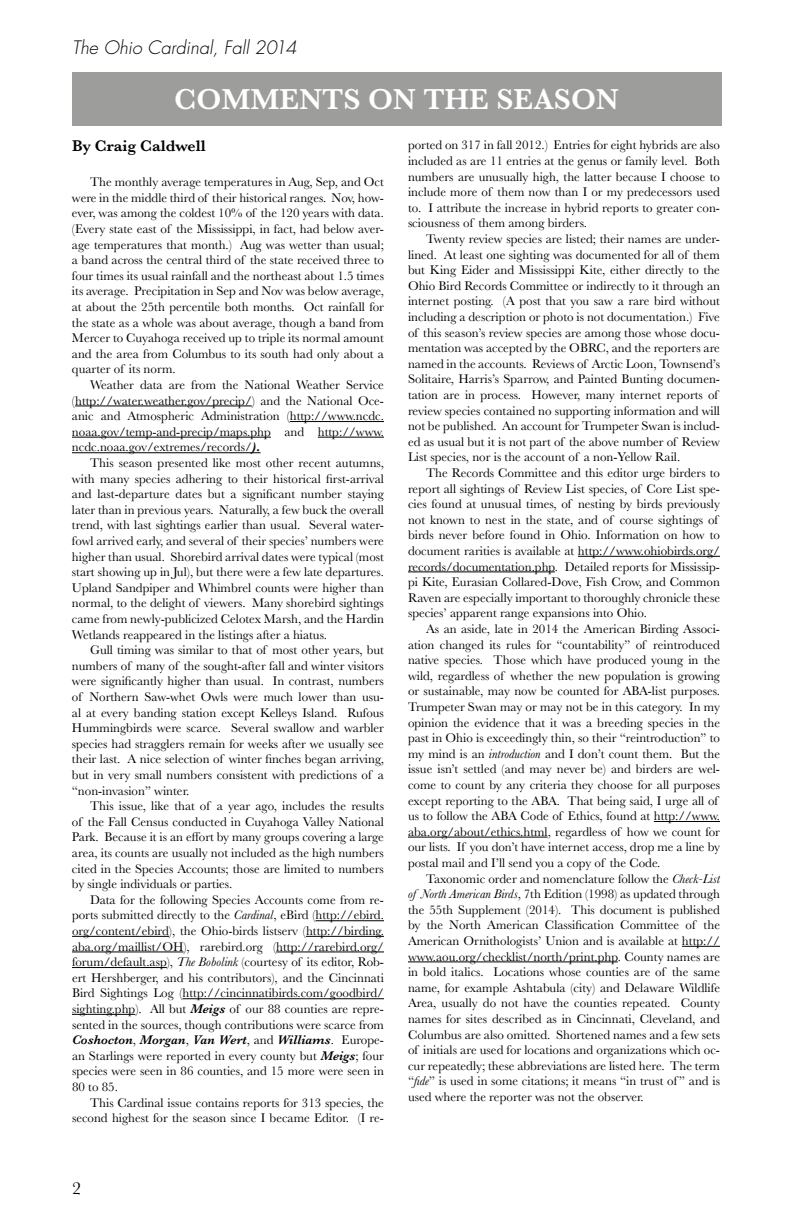
<style>
.page{position:relative;width:792px;height:1224px;background:#fff}
.page>*{position:absolute;margin:0;border:0;box-sizing:border-box;transform-origin:0 0}
.t1{font:600 30px "Baskerville";color:#fff}
.t2{font:italic 300 18px "Futura Std";color:#000}
.t3{font:18px "Baskerville";color:#000}
.t4{font:600 16px "Baskerville";color:#000}
.t5{font:13px/15.6px "Baskerville";color:#000;text-align:justify}
.s1{font-weight:700;font-style:italic}
.s2{font-style:italic}
.s3{font-weight:600;font-style:italic}
</style>
<div class="page">
<div style="left:72px;top:72px;width:649px;height:54px;background:#9d9d9c"></div>
<hr style="left:75px;top:406px;width:177px;height:1px;background:#000">
<hr style="left:290px;top:421px;width:94px;height:1px;background:#000">
<hr style="left:72px;top:437px;width:199px;height:1px;background:#000">
<hr style="left:318px;top:437px;width:66px;height:1px;background:#000">
<hr style="left:72px;top:452px;width:189px;height:1px;background:#000">
<hr style="left:316px;top:920px;width:68px;height:1px;background:#000">
<hr style="left:72px;top:936px;width:97px;height:1px;background:#000">
<hr style="left:306px;top:936px;width:78px;height:1px;background:#000">
<hr style="left:72px;top:952px;width:111px;height:1px;background:#000">
<hr style="left:276px;top:952px;width:108px;height:1px;background:#000">
<hr style="left:72px;top:967px;width:95px;height:1px;background:#000">
<hr style="left:183px;top:998px;width:201px;height:1px;background:#000">
<hr style="left:72px;top:1014px;width:63px;height:1px;background:#000">
<hr style="left:578px;top:556px;width:142px;height:1px;background:#000">
<hr style="left:408px;top:572px;width:147px;height:1px;background:#000">
<hr style="left:654px;top:821px;width:66px;height:1px;background:#000">
<hr style="left:408px;top:837px;width:140px;height:1px;background:#000">
<hr style="left:682px;top:946px;width:38px;height:1px;background:#000">
<hr style="left:408px;top:962px;width:210px;height:1px;background:#000">
<h2 class="t2" style="left:72px;top:37px;width:226px">The Ohio Cardinal, Fall 2014</h2>
<h1 class="t1" style="left:174px;top:78px;width:446px">COMMENTS ON THE SEASON</h1>
<p class="t4" style="left:72px;top:135px;width:135px">By Craig Caldwell</p>
<p class="t5" style="left:72px;top:174px;width:314px;text-indent:18px">The monthly average temperatures in Aug, Sep, and Oct were in the middle third of their historical ranges. Nov, how&shy;ever, was among the coldest 10% of the 120 years with data. (Every state east of the Mississippi, in fact, had below aver&shy;age temperatures that month.) Aug was wetter than usual; a band across the central third of the state received three to four times its usual rainfall and the northeast about 1.5 times its average. Precipitation in Sep and Nov was below average, at about the 25th percentile both months. Oct rainfall for the state as a whole was about average, though a band from Mercer to Cuyahoga received up to triple its normal amount and the area from Columbus to its south had only about a quarter of its norm.</p>
<p class="t5" style="left:72px;top:377px;width:314px;text-indent:18px">Weather data are from the National Weather Service (http://water.weather.gov/precip/) and the National Oce&shy;anic and Atmospheric Administration (http://www.ncdc. noaa.gov/temp-and-precip/maps.php and http://www. ncdc.noaa.gov/extremes/records/<span class="s1">).</span></p>
<p class="t5" style="left:72px;top:455px;width:314px;text-indent:18px">This season presented like most other recent autumns, with many species adhering to their historical first-arrival and last-departure dates but a significant number staying later than in previous years. Naturally, a few buck the overall trend, with last sightings earlier than usual. Several water&shy;fowl arrived early, and several of their species’ numbers were higher than usual. Shorebird arrival dates were typical (most start showing up in Jul), but there were a few late departures.<br>Upland Sandpiper and Whimbrel counts were higher than normal, to the delight of viewers. Many shorebird sightings came from newly-publicized Celotex Marsh, and the Hardin Wetlands reappeared in the listings after a hiatus.</p>
<p class="t5" style="left:72px;top:642px;width:314px;text-indent:18px">Gull timing was similar to that of most other years, but numbers of many of the sought-after fall and winter visitors were significantly higher than usual. In contrast, numbers of Northern Saw-whet Owls were much lower than usu&shy;al at every banding station except Kelleys Island. Rufous Hummingbirds were scarce. Several swallow and warbler species had stragglers remain for weeks after we usually see their last. A nice selection of winter finches began arriving, but in very small numbers consistent with predictions of a “non-invasion” winter.</p>
<p class="t5" style="left:72px;top:798px;width:314px;text-indent:18px">This issue, like that of a year ago, includes the results of the Fall Census conducted in Cuyahoga Valley National Park. Because it is an effort by many groups covering a large area, its counts are usually not included as the high numbers cited in the Species Accounts; those are limited to numbers by single individuals or parties.</p>
<p class="t5" style="left:72px;top:892px;width:314px;text-indent:18px">Data for the following Species Accounts come from re&shy;ports submitted directly to the <span class="s2">Cardinal</span>, eBird (http://ebird. org/content/ebird), the Ohio-birds listserv (http://birding. aba.org/maillist/OH), rarebird.org (http://rarebird.org/ forum/default.asp), <span class="s2">The Bobolink</span> (courtesy of its editor, Rob&shy;ert Hershberger, and his contributors), and the Cincinnati Bird Sightings Log (http://cincinnatibirds.com/goodbird/ sighting.php). All but <span class="s3">Meigs</span> of our 88 counties are repre&shy;sented in the sources, though contributions were scarce from <span class="s3">Coshocton</span>, <span class="s3">Morgan</span>, <span class="s3">Van Wert</span>, and <span class="s3">Williams</span>. Europe&shy;an Starlings were reported in every county but <span class="s3">Meigs</span>; four species were seen in 86 counties, and 15 more were seen in 80 to 85.</p>
<p class="t5" style="left:72px;top:1095px;width:314px;text-align:right">This Cardinal issue contains reports for 313 species, the second highest for the season since I became Editor. (I re-</p>
<p class="t5" style="left:408px;top:138px;width:314px">ported on 317 in fall 2012.) Entries for eight hybrids are also included as are 11 entries at the genus or family level. Both numbers are unusually high, the latter because I choose to include more of them now than I or my predecessors used to. I attribute the increase in hybrid reports to greater con&shy;sciousness of them among birders.</p>
<p class="t5" style="left:408px;top:231px;width:314px;text-align:left;text-indent:18px">Twenty review species are listed; their names are under&shy;lined. At least one sighting was documented for all of them but King Eider and Mississippi Kite, either directly to the Ohio Bird Records Committee or indirectly to it through an internet posting. (A post that you saw a rare bird without including a description or photo is not documentation.) Five of this season’s review species are among those whose docu&shy;mentation was accepted by the OBRC, and the reporters are named in the accounts. Reviews of Arctic Loon, Townsend’s Solitaire, Harris’s Sparrow, and Painted Bunting documen&shy;tation are in process. However, many internet reports of review species contained no supporting information and will not be published. An account for Trumpeter Swan is includ&shy;ed as usual but it is not part of the above number of Review List species, nor is the account of a non-Yellow Rail.</p>
<p class="t5" style="left:408px;top:465px;width:314px;text-align:left;text-indent:18px">The Records Committee and this editor urge birders to report all sightings of Review List species, of Core List spe&shy;cies found at unusual times, of nesting by birds previously not known to nest in the state, and of course sightings of birds never before found in Ohio. Information on how to document rarities is available at http://www.ohiobirds.org/ records/documentation.php. Detailed reports for Mississip&shy;pi Kite, Eurasian Collared-Dove, Fish Crow, and Common Raven are especially important to thoroughly chronicle these species’ apparent range expansions into Ohio.</p>
<p class="t5" style="left:408px;top:621px;width:314px;text-align:left;text-indent:18px">As an aside, late in 2014 the American Birding Associ&shy;ation changed its rules for “countability” of reintroduced native species. Those which have produced young in the wild, regardless of whether the new population is growing or sustainable, may now be counted for ABA-list purposes.<br>Trumpeter Swan may or may not be in this category. In my opinion the evidence that it was a breeding species in the past in Ohio is exceedingly thin, so their “reintroduction” to my mind is an <span class="s2">introduction</span> and I don’t count them. But the issue isn’t settled (and may never be) and birders are wel&shy;come to count by any criteria they choose for all purposes except reporting to the ABA. That being said, I urge all of us to follow the ABA Code of Ethics, found at http://www. aba.org/about/ethics.html, regardless of how we count for our lists. If you don’t have internet access, drop me a line by postal mail and I’ll send you a copy of the Code.</p>
<p class="t5" style="left:408px;top:871px;width:314px;text-indent:18px">Taxonomic order and nomenclature follow the <span class="s2">Check-List of North American Birds</span>, 7th Edition (1998) as updated through the 55th Supplement (2014). This document is published by the North American Classification Committee of the American Ornithologists’ Union and is available at http:// www.aou.org/checklist/north/print.php. County names are in bold italics. Locations whose counties are of the same name, for example Ashtabula (city) and Delaware Wildlife Area, usually do not have the counties repeated. County names for sites described as in Cincinnati, Cleveland, and Columbus are also omitted. Shortened names and a few sets of initials are used for locations and organizations which oc&shy;cur repeatedly; these abbreviations are listed here. The term “<span class="s2">fide</span>” is used in some citations; it means “in trust of ” and is used where the reporter was not the observer.</p>
<h2 class="t3" style="left:72px;top:1176px;width:10px">2</h2>
</div>
